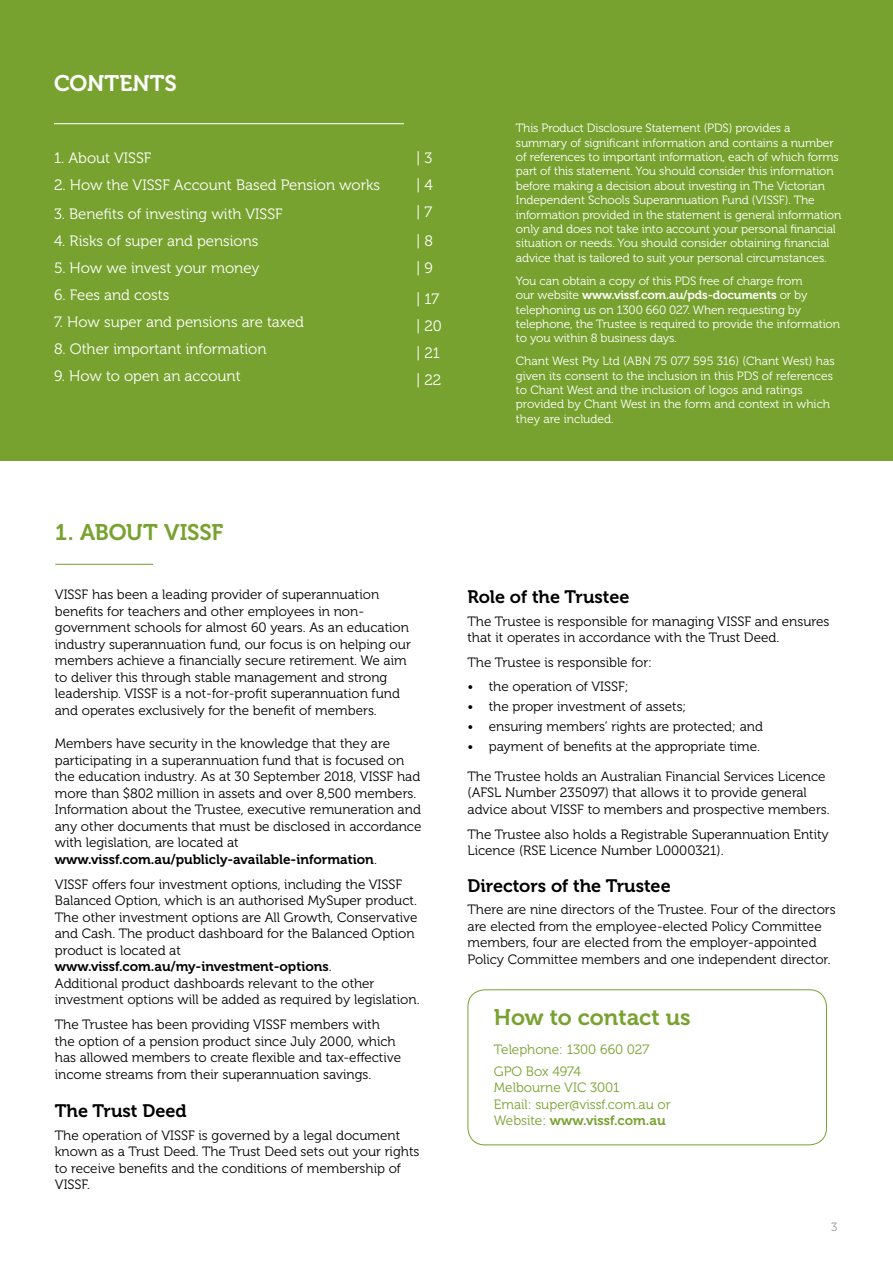
<style>
.page{position:relative;width:893px;height:1263px;background:#fff}
.page>*{position:absolute;margin:0;border:0;box-sizing:border-box;transform-origin:0 0}
.t1{font:22.5px "Museo 700";letter-spacing:-.005em;color:#78a22f}
.t2{font:22.5px "Museo 700";letter-spacing:.005em;color:#fff}
.t3{font:18px "Museo 700";color:#000}
.t4{font:15px/27px "Museo 300";color:#fff}
.t5{font:13.5px/16.5px "Museo 300";color:#000}
.t6{font:13.5px "Museo 700";color:#000}
.t7{font:13.5px/21.8px "Museo 300";color:#78a22f}
.t8{font:13.5px "Museo 700";color:#78a22f}
.t9{font:12px/14.4px "Museo 300";letter-spacing:-.01em;color:#fff}
.t10{font:12px "Museo 700";letter-spacing:-.01em;color:#fff}
.t11{font:12px "Museo 300";color:#939598}
.s1{font-family:"Museo 300"}
</style>
<div class="page">
<div style="left:0;top:0;width:893px;height:461px;background:#78a22f"></div>
<hr style="left:55px;top:564px;width:98px;height:1px;background:#78a22f">
<hr style="left:54px;top:123px;width:350px;height:1px;background:#fff">
<div style="left:468px;top:989px;width:359px;height:156px;border:1px solid #78a22f;border-radius:17px"></div>
<h1 class="t2" style="left:54px;top:71px;width:124px">CONTENTS</h1>
<p class="t4" style="left:54px;top:145px;width:99px">1. About VISSF</p>
<p class="t4" style="left:54px;top:172px;width:328px">2. How the VISSF Account Based Pension works</p>
<p class="t4" style="left:54px;top:200px;width:230px">3. Benefits of investing with VISSF</p>
<p class="t4" style="left:54px;top:227px;width:206px">4. Risks of super and pensions</p>
<p class="t4" style="left:54px;top:254px;width:207px">5. How we invest your money</p>
<p class="t4" style="left:54px;top:281px;width:117px">6. Fees and costs</p>
<p class="t4" style="left:54px;top:308px;width:252px">7. How super and pensions are taxed</p>
<p class="t4" style="left:54px;top:335px;width:214px">8. Other important information</p>
<p class="t4" style="left:54px;top:362px;width:188px">9. How to open an account</p>
<p class="t4" style="left:416px;top:145px;width:18px;text-align:justify">| 3 | 4 | 7</p>
<p class="t4" style="left:416px;top:227px;width:18px">| 8 | 9</p>
<p class="t4" style="left:416px;top:286px;width:27px">| 17 | 20 | 21 | 22</p>
<p class="t9" style="left:516px;top:121px;width:327px">This Product Disclosure Statement (PDS) provides a summary of significant information and contains a number of references to important information, each of which forms part of this statement. You should consider this information before making a decision about investing in The Victorian Independent Schools Superannuation Fund (VISSF). The information provided in the statement is general information only and does not take into account your personal financial situation or needs. You should consider obtaining financial advice that is tailored to suit your personal circumstances.</p>
<p class="t9" style="left:516px;top:274px;width:288px">You can obtain a copy of this PDS free of charge from</p>
<p class="t10" style="left:516px;top:288px;width:293px"><span class="s1">our website</span> www.vissf.com.au/pds-documents <span class="s1">or by</span></p>
<p class="t9" style="left:516px;top:302px;width:326px">telephoning us on 1300 660 027. When requesting by telephone, the Trustee is required to provide the information to you within 8 business days.</p>
<p class="t9" style="left:516px;top:354px;width:320px">Chant West Pty Ltd (ABN 75 077 595 316) (Chant West) has given its consent to the inclusion in this PDS of references to Chant West and the inclusion of logos and ratings provided by Chant West in the form and context in which they are included.</p>
<h1 class="t1" style="left:55px;top:520px;width:170px">1. ABOUT VISSF</h1>
<p class="t5" style="left:55px;top:587px;width:358px">VISSF has been a leading provider of superannuation benefits for teachers and other employees in non&shy;government schools for almost 60 years. As an education industry superannuation fund, our focus is on helping our members achieve a financially secure retirement. We aim to deliver this through stable management and strong leadership. VISSF is a not-for-profit superannuation fund and operates exclusively for the benefit of members.</p>
<p class="t5" style="left:55px;top:736px;width:368px">Members have security in the knowledge that they are participating in a superannuation fund that is focused on the education industry. As at 30 September 2018, VISSF had more than $802 million in assets and over 8,500 members.<br>Information about the Trustee, executive remuneration and any other documents that must be disclosed in accordance with legislation, are located at</p>
<p class="t6" style="left:55px;top:851px;width:324px">www.vissf.com.au/publicly-available-information<span class="s1">.</span></p>
<p class="t5" style="left:55px;top:876px;width:364px">VISSF offers four investment options, including the VISSF Balanced Option, which is an authorised MySuper product.<br>The other investment options are All Growth, Conservative and Cash. The product dashboard for the Balanced Option product is located at</p>
<p class="t6" style="left:55px;top:959px;width:278px">www.vissf.com.au/my-investment-options<span class="s1">.</span></p>
<p class="t5" style="left:55px;top:975px;width:366px">Additional product dashboards relevant to the other investment options will be added as required by legislation.</p>
<p class="t5" style="left:55px;top:1017px;width:348px">The Trustee has been providing VISSF members with the option of a pension product since July 2000, which has allowed members to create flexible and tax-effective income streams from their superannuation savings.</p>
<h2 class="t3" style="left:55px;top:1100px;width:133px">The Trust Deed</h2>
<p class="t5" style="left:55px;top:1127px;width:366px">The operation of VISSF is governed by a legal document known as a Trust Deed. The Trust Deed sets out your rights to receive benefits and the conditions of membership of VISSF.</p>
<h2 class="t3" style="left:468px;top:586px;width:163px">Role of the Trustee</h2>
<p class="t5" style="left:468px;top:613px;width:363px">The Trustee is responsible for managing VISSF and ensures that it operates in accordance with the Trust Deed.</p>
<p class="t5" style="left:468px;top:654px;width:186px">The Trustee is responsible for:</p>
<p class="t5" style="left:468px;top:679px;width:163px">• the operation of VISSF;</p>
<p class="t5" style="left:468px;top:699px;width:220px">• the proper investment of assets;</p>
<p class="t5" style="left:468px;top:719px;width:297px">• ensuring members’ rights are protected; and</p>
<p class="t5" style="left:468px;top:732px;width:360px;line-height:29.2px">• payment of benefits at the appropriate time.<br>The Trustee holds an Australian Financial Services Licence</p>
<p class="t5" style="left:468px;top:784px;width:364px">(AFSL Number 235097) that allows it to provide general advice about VISSF to members and prospective members.</p>
<p class="t5" style="left:468px;top:826px;width:363px">The Trustee also holds a Registrable Superannuation Entity<br>Licence (RSE Licence Number L0000321).</p>
<h2 class="t3" style="left:468px;top:875px;width:205px">Directors of the Trustee</h2>
<p class="t5" style="left:468px;top:902px;width:370px">There are nine directors of the Trustee. Four of the directors are elected from the employee-elected Policy Committee members, four are elected from the employer-appointed Policy Committee members and one independent director.</p>
<h1 class="t1" style="left:494px;top:1004px;width:198px">How to contact us</h1>
<p class="t7" style="left:494px;top:1038px;width:157px">Telephone: 1300 660 027<br>GPO Box 4974</p>
<p class="t7" style="left:494px;top:1079px;width:178px;line-height:16.5px">Melbourne VIC 3001<br>Email: super@vissf.com.au or</p>
<p class="t8" style="left:494px;top:1113px;width:173px"><span class="s1">Website:</span> www.vissf.com.au</p>
<p class="t11" style="left:831px;top:1220px;width:8px">3</p>
</div>
